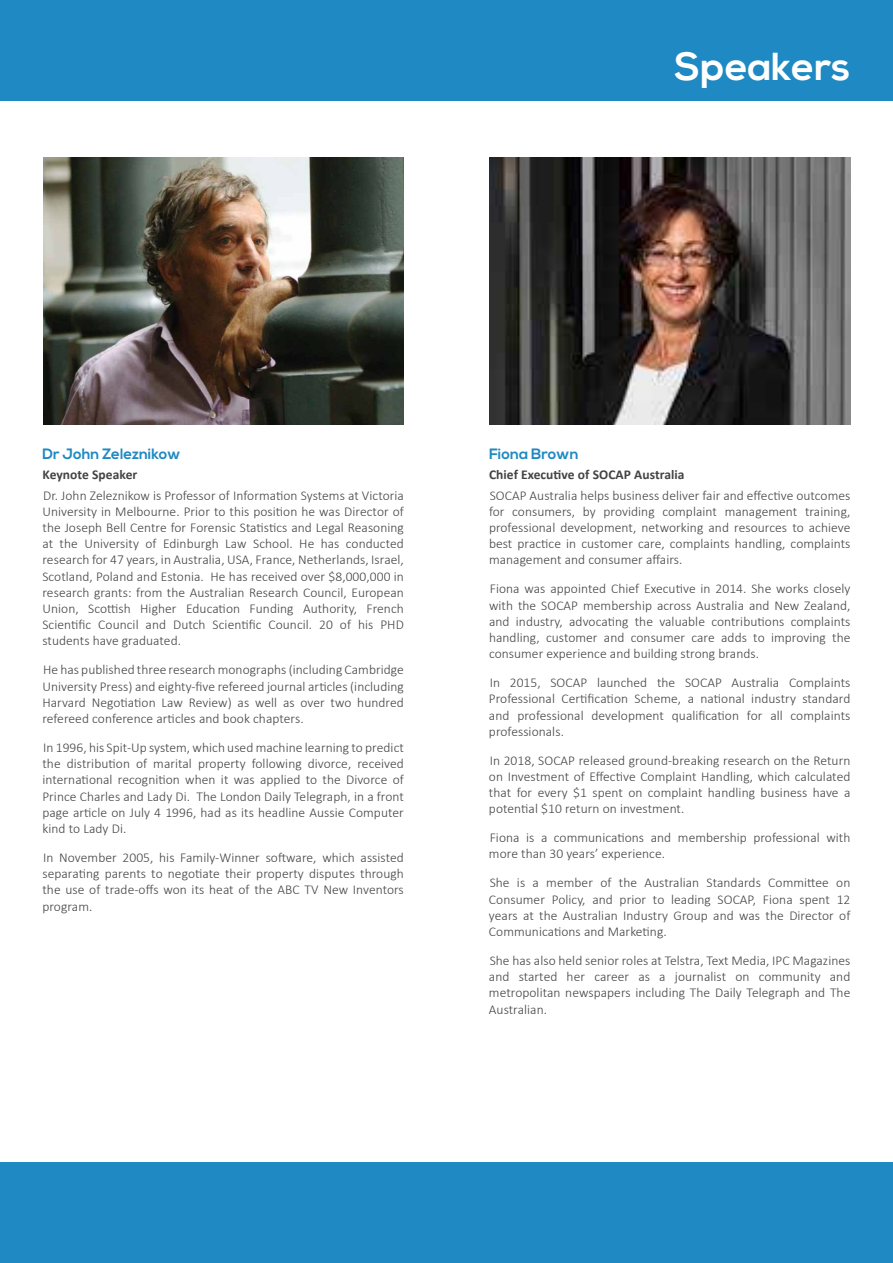
<style>
.page{position:relative;width:893px;height:1263px;background:#fff}
.page>*{position:absolute;margin:0;border:0;box-sizing:border-box;transform-origin:0 0}
.t1{font:700 39px "Nexa";color:#fff}
.t2{font:700 15px "Nexa";color:#1e89c3}
.t3{font:300 13.5px/16.2px "Calibri";letter-spacing:.005em;color:#454242;text-align:justify}
.t4{font:700 13.5px "Calibri";letter-spacing:.005em;color:#454242}
</style>
<div class="page">
<div style="left:0;top:1162px;width:893px;height:101px;background:#1e89c3"></div>
<div style="left:0;top:0;width:893px;height:101px;background:#1e89c3"></div>
<img style="left:44px;top:157px;width:360px;height:268px">
<img style="left:489px;top:157px;width:361px;height:268px">
<h1 class="t1" style="left:674px;top:44px;width:178px">Speakers</h1>
<p class="t2" style="left:43px;top:445px;width:140px">Dr John Zeleznikow</p>
<p class="t4" style="left:43px;top:465px;width:96px">Keynote Speaker</p>
<p class="t3" style="left:42px;top:487px;width:363px">Dr. John Zeleznikow is Professor of Information Systems at Victoria University in Melbourne. Prior to this position he was Director of the Joseph Bell Centre for Forensic Statistics and Legal Reasoning at the University of Edinburgh Law School. He has conducted research for 47 years, in Australia, USA, France, Netherlands, Israel, Scotland, Poland and Estonia. He has received over $8,000,000 in research grants: from the Australian Research Council, European Union, Scottish Higher Education Funding Authority, French Scientific Council and Dutch Scientific Council. 20 of his PHD students have graduated.</p>
<p class="t3" style="left:42px;top:662px;width:363px">He has published three research monographs(including Cambridge University Press) and eighty-five refereed journal articles (including Harvard Negotiation Law Review) as well as over two hundred refereed conference articles and book chapters.</p>
<p class="t3" style="left:42px;top:739px;width:363px">In 1996, his Spit-Up system, which used machine learning to predict the distribution of marital property following divorce, received international recognition when it was applied to the Divorce of Prince Charles and Lady Di. The London Daily Telegraph, in a front page article on July 4 1996, had as its headline Aussie Computer kind to Lady Di.</p>
<p class="t3" style="left:42px;top:849px;width:363px">In November 2005, his Family-Winner software, which assisted separating parents to negotiate their property disputes through the use of trade-offs won its heat of the ABC TV New Inventors program.</p>
<p class="t2" style="left:489px;top:445px;width:91px">Fiona Brown</p>
<p class="t4" style="left:489px;top:465px;width:197px">Chief Executive of SOCAP Australia</p>
<p class="t3" style="left:489px;top:487px;width:363px">SOCAP Australia helps business deliver fair and effective outcomes for consumers, by providing complaint management training, professional development, networking and resources to achieve best practice in customer care, complaints handling, complaints management and consumer affairs.</p>
<p class="t3" style="left:489px;top:581px;width:363px">Fiona was appointed Chief Executive in 2014. She works closely with the SOCAP membership across Australia and New Zealand, and industry, advocating the valuable contributions complaints handling, customer and consumer care adds to improving the consumer experience and building strong brands.</p>
<p class="t3" style="left:489px;top:674px;width:363px">In 2015, SOCAP launched the SOCAP Australia Complaints Professional Certification Scheme, a national industry standard and professional development qualification for all complaints professionals.</p>
<p class="t3" style="left:489px;top:752px;width:363px">In 2018, SOCAP released ground-breaking research on the Return on Investment of Effective Complaint Handling, which calculated that for every $1 spent on complaint handling business have a potential $10 return on investment.</p>
<p class="t3" style="left:489px;top:829px;width:363px">Fiona is a communications and membership professional with more than 30 years’ experience.</p>
<p class="t3" style="left:489px;top:875px;width:363px">She is a member of the Australian Standards Committee on Consumer Policy, and prior to leading SOCAP, Fiona spent 12 years at the Australian Industry Group and was the Director of Communications and Marketing.</p>
<p class="t3" style="left:489px;top:952px;width:363px">She has also held senior roles at Telstra, Text Media, IPC Magazines and started her career as a journalist on community and metropolitan newspapers including The Daily Telegraph and The Australian.</p>
</div>
